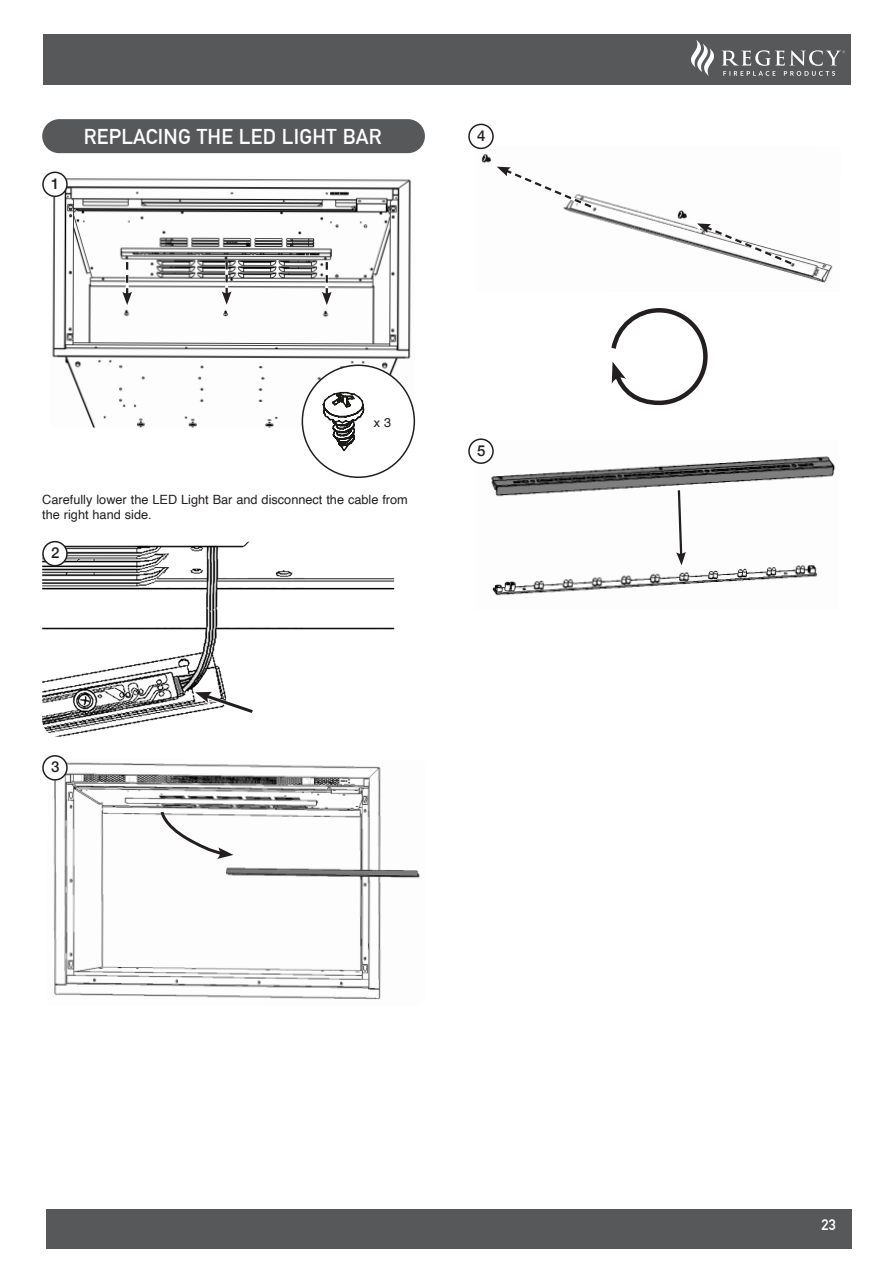
<style>
.page{position:relative;width:893px;height:1263px;background:#fff}
.page>*{position:absolute;margin:0;border:0;box-sizing:border-box;transform-origin:0 0}
.Sub_heading{font:700 21px "DIN Alternate";letter-spacing:.01em;color:#fff}
.t1{font:500 15px "Helvetica Neue";color:#231f20}
.t2{font:700 15px "DIN Alternate";color:#fff}
.Body_copy{font:12.75px/15px "Helvetica";color:#231f20}
</style>
<div class="page">
<div style="left:43px;top:35px;width:807px;height:50px;background:#57585a"></div>
<div style="left:46px;top:1209px;width:805px;height:39px;background:#57585a"></div>
<svg style="left:691px;top:40px;width:23px;height:36px"></svg>
<svg style="left:721px;top:50px;width:124px;height:26px"></svg>
<div style="left:42px;top:119px;width:383px;height:34px;background:#57585a;border-radius:17px"></div>
<img style="left:50px;top:176px;width:365px;height:251px">
<div style="left:43px;top:172px;width:24px;height:24px;background:#fff;border-radius:50%"></div>
<div style="left:42px;top:172px;width:26px;height:25px;border:2px solid #231f20;border-radius:50%"></div>
<svg style="left:121px;top:262px;width:12px;height:47px"></svg>
<svg style="left:221px;top:262px;width:12px;height:47px"></svg>
<svg style="left:321px;top:262px;width:12px;height:47px"></svg>
<div style="left:302px;top:365px;width:112px;height:112px;background:#fff;border-radius:50%"></div>
<div style="left:302px;top:364px;width:113px;height:114px;border:2px solid #231f20;border-radius:50%"></div>
<svg style="left:322px;top:391px;width:43px;height:61px"></svg>
<img style="left:42px;top:542px;width:352px;height:195px">
<div style="left:43px;top:542px;width:24px;height:24px;background:#fff;border-radius:50%"></div>
<div style="left:42px;top:541px;width:26px;height:25px;border:2px solid #231f20;border-radius:50%"></div>
<svg style="left:194px;top:691px;width:63px;height:26px"></svg>
<img style="left:47px;top:759px;width:373px;height:241px">
<div style="left:43px;top:756px;width:24px;height:24px;background:#fff;border-radius:50%"></div>
<div style="left:42px;top:755px;width:26px;height:26px;border:2px solid #231f20;border-radius:50%"></div>
<svg style="left:159px;top:809px;width:74px;height:50px"></svg>
<img style="left:476px;top:146px;width:357px;height:137px">
<div style="left:468px;top:124px;width:26px;height:25px;border:2px solid #231f20;border-radius:50%"></div>
<svg style="left:688px;top:220px;width:107px;height:47px"></svg>
<svg style="left:488px;top:163px;width:107px;height:48px"></svg>
<svg style="left:611px;top:308px;width:97px;height:98px"></svg>
<img style="left:476px;top:441px;width:359px;height:155px">
<div style="left:469px;top:439px;width:24px;height:24px;background:#fff;border-radius:50%"></div>
<div style="left:468px;top:438px;width:26px;height:26px;border:2px solid #231f20;border-radius:50%"></div>
<svg style="left:675px;top:487px;width:12px;height:86px"></svg>
<p class="t1" style="left:51px;top:171px;width:10px">1</p>
<p class="Sub_heading" style="left:84px;top:121px;width:299px">REPLACING THE LED LIGHT BAR</p>
<p class="t1" style="left:477px;top:124px;width:10px">4</p>
<p class="Body_copy" style="left:374px;top:415px;width:19px">x 3</p>
<p class="Body_copy" style="left:42px;top:492px;width:367px">Carefully lower the LED Light Bar and disconnect the cable from the right hand side.</p>
<p class="t1" style="left:51px;top:541px;width:10px">2</p>
<p class="t1" style="left:477px;top:438px;width:10px">5</p>
<p class="t1" style="left:51px;top:755px;width:10px">3</p>
<p class="t2" style="left:821px;top:1213px;width:16px">23</p>
</div>
